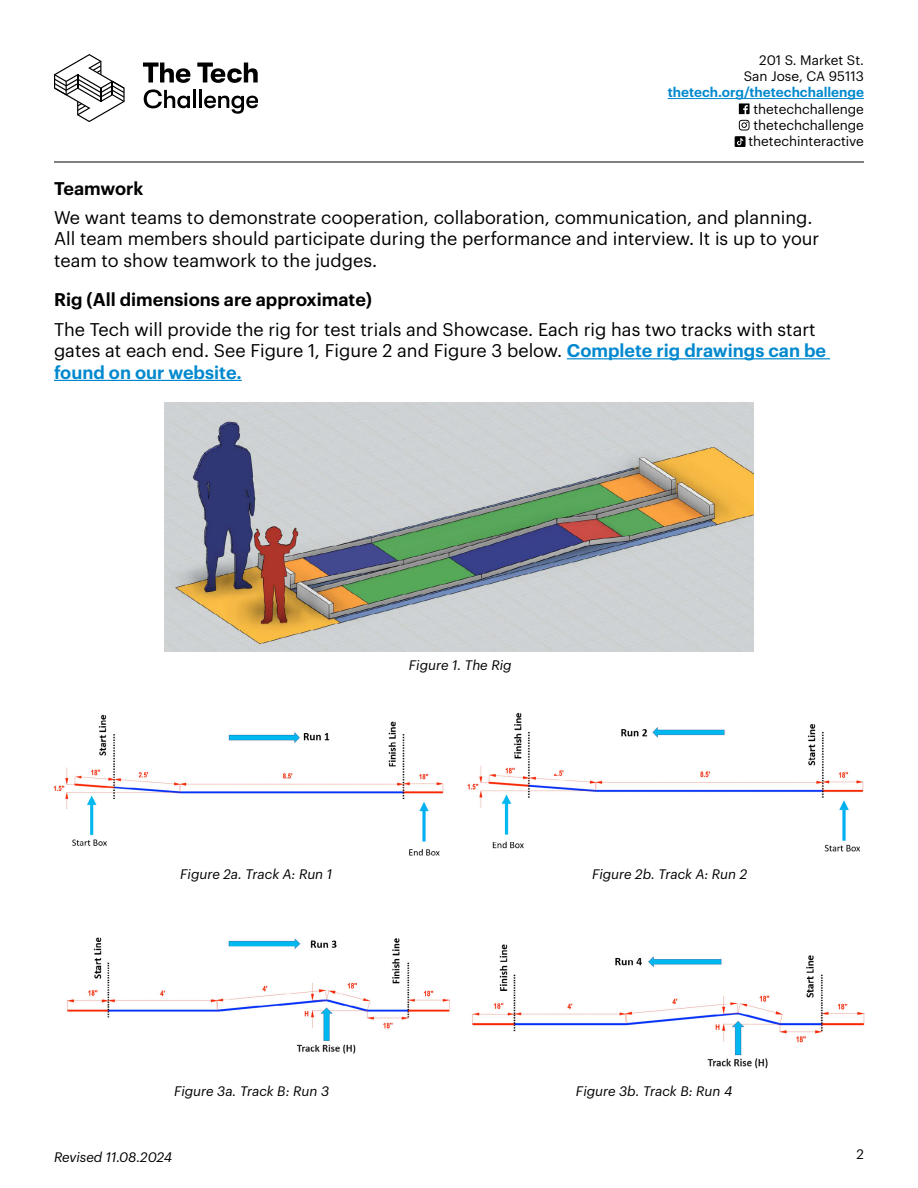
<style>
.page{position:relative;width:918px;height:1188px;background:#fff}
.page>*{position:absolute;margin:0;border:0;box-sizing:border-box;transform-origin:0 0}
.t1{font:18px/21.6px "Graphik";color:#000}
.t2{font:600 18px "Graphik";color:#000}
.t3{font:italic 13.5px "Graphik";color:#000}
.t4{font:13.5px/16.2px "Graphik";color:#000;text-align:right}
.t5{font:600 13.5px "Graphik";color:#0088ce}
.s1{font-weight:600;color:#0088ce}
</style>
<div class="page">
<hr style="left:668px;top:98px;width:196px;height:1px;background:#0088ce">
<hr style="left:54px;top:162px;width:810px;height:1px;background:#000">
<svg style="left:739px;top:103px;width:11px;height:11px"></svg>
<svg style="left:735px;top:120px;width:15px;height:27px"></svg>
<svg style="left:144px;top:89px;width:46px;height:19px"></svg>
<hr style="left:193px;top:90px;width:3px;height:18px;background:#000">
<hr style="left:199px;top:90px;width:3px;height:18px;background:#000">
<svg style="left:204px;top:96px;width:54px;height:18px"></svg>
<svg style="left:143px;top:63px;width:47px;height:20px"></svg>
<svg style="left:197px;top:63px;width:61px;height:20px"></svg>
<svg style="left:54px;top:54px;width:71px;height:68px"></svg>
<img style="left:164px;top:402px;width:590px;height:250px">
<hr style="left:567px;top:358px;width:263px;height:1px;background:#0088ce">
<hr style="left:54px;top:380px;width:188px;height:1px;background:#0088ce">
<img style="left:467px;top:712px;width:397px;height:140px">
<img style="left:471px;top:944px;width:394px;height:125px">
<img style="left:53px;top:714px;width:391px;height:142px">
<img style="left:66px;top:937px;width:384px;height:117px">
<p class="t4" style="left:744px;top:51px;width:122px">201 S. Market St.<br>San Jose, CA 95113</p>
<p class="t5" style="left:668px;top:82px;width:198px">thetech.org/thetechchallenge</p>
<p class="t4" style="left:748px;top:99px;width:117px;text-align:center">thetechchallenge thetechchallenge thetechinteractive</p>
<p class="t2" style="left:54px;top:174px;width:91px">Teamwork</p>
<p class="t1" style="left:54px;top:205px;width:767px">We want teams to demonstrate cooperation, collaboration, communication, and planning.<br>All team members should participate during the performance and interview. It is up to your team to show teamwork to the judges.</p>
<p class="t2" style="left:54px;top:286px;width:319px">Rig (All dimensions are approximate)</p>
<p class="t1" style="left:54px;top:317px;width:774px">The Tech will provide the rig for test trials and Showcase. Each rig has two tracks with start gates at each end. See Figure 1, Figure 2 and Figure 3 below. <span class="s1">Complete rig drawings can be found on our website.</span></p>
<p class="t3" style="left:409px;top:655px;width:104px">Figure 1. The Rig</p>
<p class="t3" style="left:180px;top:864px;width:154px">Figure 2a. Track A: Run 1</p>
<p class="t3" style="left:592px;top:864px;width:157px">Figure 2b. Track A: Run 2</p>
<p class="t3" style="left:174px;top:1081px;width:157px">Figure 3a. Track B: Run 3</p>
<p class="t3" style="left:576px;top:1081px;width:158px">Figure 3b. Track B: Run 4</p>
<p class="t3" style="left:54px;top:1147px;width:120px">Revised 11.08.2024</p>
<p class="t4" style="left:857px;top:1145px;width:9px">2</p>
</div>
